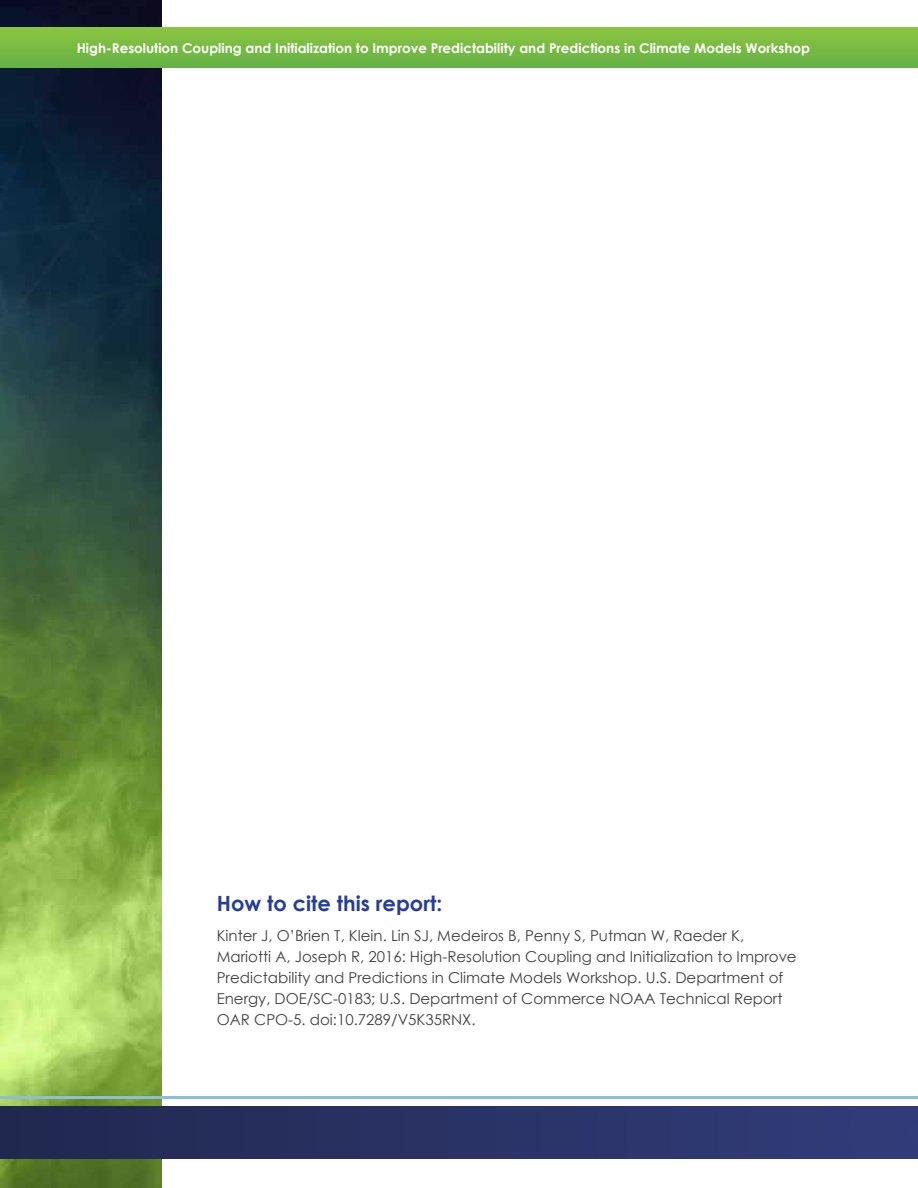
<style>
.page{position:relative;width:918px;height:1188px;background:#fff}
.page>*{position:absolute;margin:0;border:0;box-sizing:border-box;transform-origin:0 0}
.t1{font:700 21px "Century Gothic";color:#263e98}
.t2{font:15px/21px "Century Gothic";color:#414042}
.t3{font:700 13.5px "Century Gothic";color:#fff}
</style>
<div class="page">
<img style="left:0;top:0;width:162px;height:1188px">
<div style="left:0;top:28px;width:918px;height:40px;background:linear-gradient(to bottom,#8bc440,#65b246)"></div>
<hr style="left:0;top:1096px;width:918px;height:3px;background:#8bbddc">
<div style="left:0;top:1106px;width:918px;height:53px;background:linear-gradient(to right,#212950,#323c7a)"></div>
<p class="t3" style="left:77px;top:38px;width:735px">High-Resolution Coupling and Initialization to Improve Predictability and Predictions in Climate Models Workshop</p>
<h1 class="t1" style="left:217px;top:888px;width:227px">How to cite this report:</h1>
<p class="t2" style="left:217px;top:925px;width:581px">Kinter J, O’Brien T, Klein. Lin SJ, Medeiros B, Penny S, Putman W, Raeder K, Mariotti A, Joseph R, 2016: High-Resolution Coupling and Initialization to Improve Predictability and Predictions in Climate Models Workshop. U.S. Department of Energy, DOE/SC-0183; U.S. Department of Commerce NOAA Technical Report OAR CPO-5. doi:10.7289/V5K35RNX.</p>
</div>
